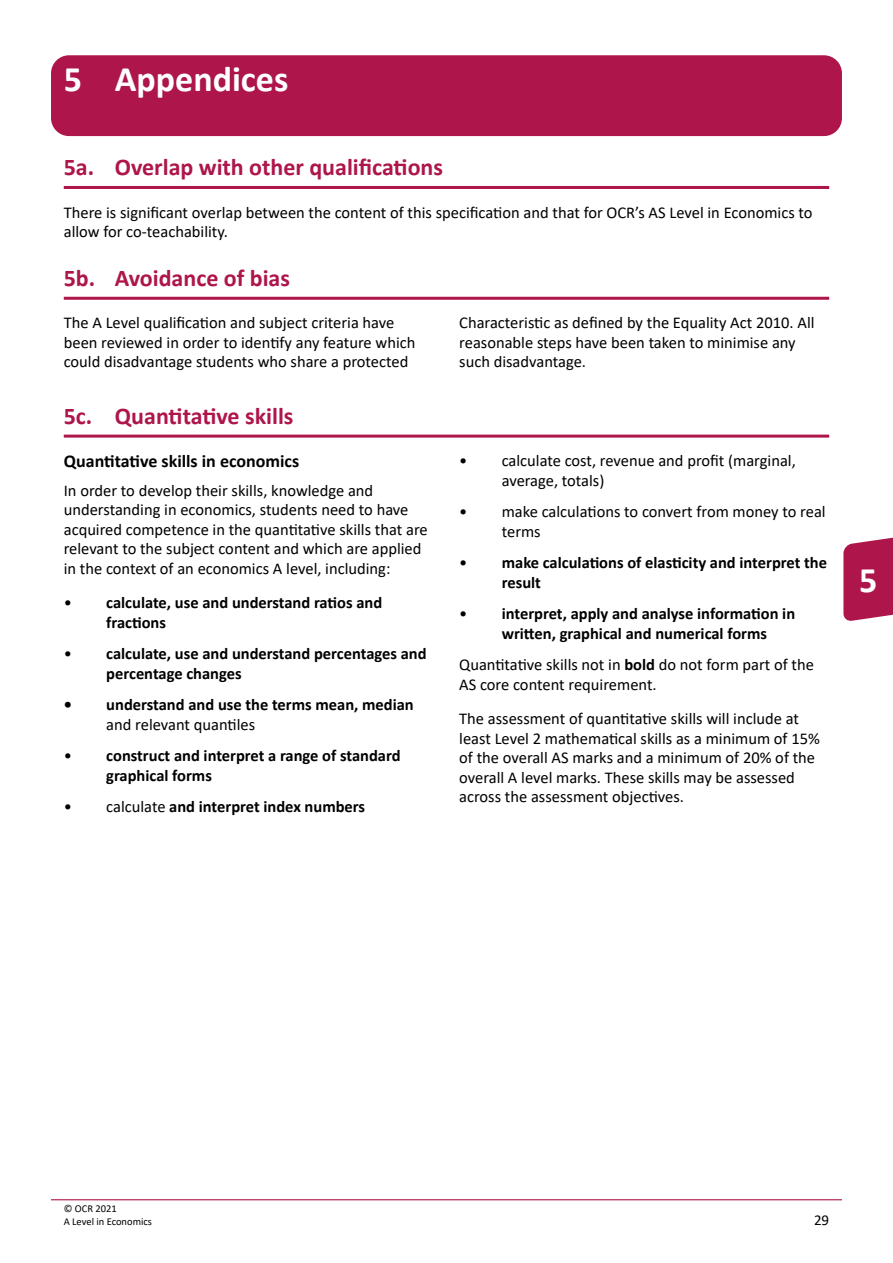
<style>
.page{position:relative;width:893px;height:1263px;background:#fff}
.page>*{position:absolute;margin:0;border:0;box-sizing:border-box;transform-origin:0 0}
.t1{font:700 36px "Calibri";color:#fff}
.t2{font:700 24px "Calibri";color:#ae154b}
.t3{font:700 18px "Calibri";color:#000}
.t4{font:16.5px/19.5px "Calibri";color:#000}
.t5{font:700 16.5px/19.5px "Calibri";color:#000}
.t6{font:15px "Calibri";color:#000}
.t7{font:10.5px/12.8px "Calibri";color:#000}
.s1{font-weight:400}
.s2{font-weight:700}
</style>
<div class="page">
<hr style="left:51px;top:1199px;width:791px;height:1px;background:#ae154b">
<div style="left:51px;top:55px;width:791px;height:81px;background:#ae154b;border-radius:18px"></div>
<svg style="left:843px;top:537px;width:50px;height:84px;background:#b52c5c"></svg>
<hr style="left:64px;top:186px;width:765px;height:3px;background:#ae154b">
<hr style="left:64px;top:297px;width:765px;height:3px;background:#ae154b">
<hr style="left:64px;top:435px;width:765px;height:3px;background:#ae154b">
<h1 class="t1" style="left:64px;top:53px;width:226px">5 Appendices</h1>
<h2 class="t2" style="left:64px;top:150px;width:381px">5a. Overlap with other qualifications</h2>
<p class="t4" style="left:64px;top:202px;width:750px">There is significant overlap between the content of this specification and that for OCR’s AS Level in Economics to allow for co-teachability.</p>
<h2 class="t2" style="left:64px;top:261px;width:228px">5b. Avoidance of bias</h2>
<p class="t4" style="left:64px;top:313px;width:353px">The A Level qualification and subject criteria have been reviewed in order to identify any feature which could disadvantage students who share a protected</p>
<p class="t4" style="left:459px;top:313px;width:357px">Characteristic as defined by the Equality Act 2010. All reasonable steps have been taken to minimise any such disadvantage.</p>
<h2 class="t2" style="left:64px;top:399px;width:231px">5c. Quantitative skills</h2>
<p class="t3" style="left:64px;top:449px;width:237px">Quantitative skills in economics</p>
<p class="t4" style="left:64px;top:480px;width:365px">In order to develop their skills, knowledge and understanding in economics, students need to have acquired competence in the quantitative skills that are relevant to the subject content and which are applied in the context of an economics A level, including:</p>
<p class="t5" style="left:106px;top:593px;width:277px;text-indent:-43px"><span class="s1">•</span> calculate, use and understand ratios and fractions</p>
<p class="t5" style="left:106px;top:644px;width:322px;text-indent:-43px"><span class="s1">•</span> calculate, use and understand percentages and percentage changes</p>
<p class="t5" style="left:64px;top:695px;width:352px">• understand and use the terms mean, median</p>
<p class="t4" style="left:106px;top:714px;width:150px">and relevant quantiles</p>
<p class="t5" style="left:106px;top:746px;width:296px;text-indent:-43px"><span class="s1">•</span> construct and interpret a range of standard graphical forms</p>
<p class="t5" style="left:64px;top:797px;width:303px"><span class="s1">• calculate</span> and interpret index numbers</p>
<p class="t4" style="left:502px;top:450px;width:296px;text-indent:-43px">• calculate cost, revenue and profit (marginal, average, totals)</p>
<p class="t4" style="left:502px;top:501px;width:325px;text-indent:-43px">• make calculations to convert from money to real terms</p>
<p class="t5" style="left:502px;top:553px;width:327px;text-indent:-43px"><span class="s1">•</span> make calculations of elasticity and interpret the result</p>
<p class="t5" style="left:502px;top:604px;width:295px;text-indent:-43px"><span class="s1">•</span> interpret, apply and analyse information in written, graphical and numerical forms</p>
<p class="t4" style="left:459px;top:654px;width:356px">Quantitative skills not in <span class="s2">bold</span> do not form part of the<br>AS core content requirement.</p>
<p class="t4" style="left:459px;top:708px;width:362px">The assessment of quantitative skills will include at least Level 2 mathematical skills as a minimum of 15% of the overall AS marks and a minimum of 20% of the overall A level marks. These skills may be assessed across the assessment objectives.</p>
<h1 class="t1" style="left:859px;top:555px;width:20px">5</h1>
<p class="t7" style="left:64px;top:1202px;width:90px">© OCR 2021<br>A Level in Economics</p>
<p class="t6" style="left:814px;top:1209px;width:17px">29</p>
</div>
